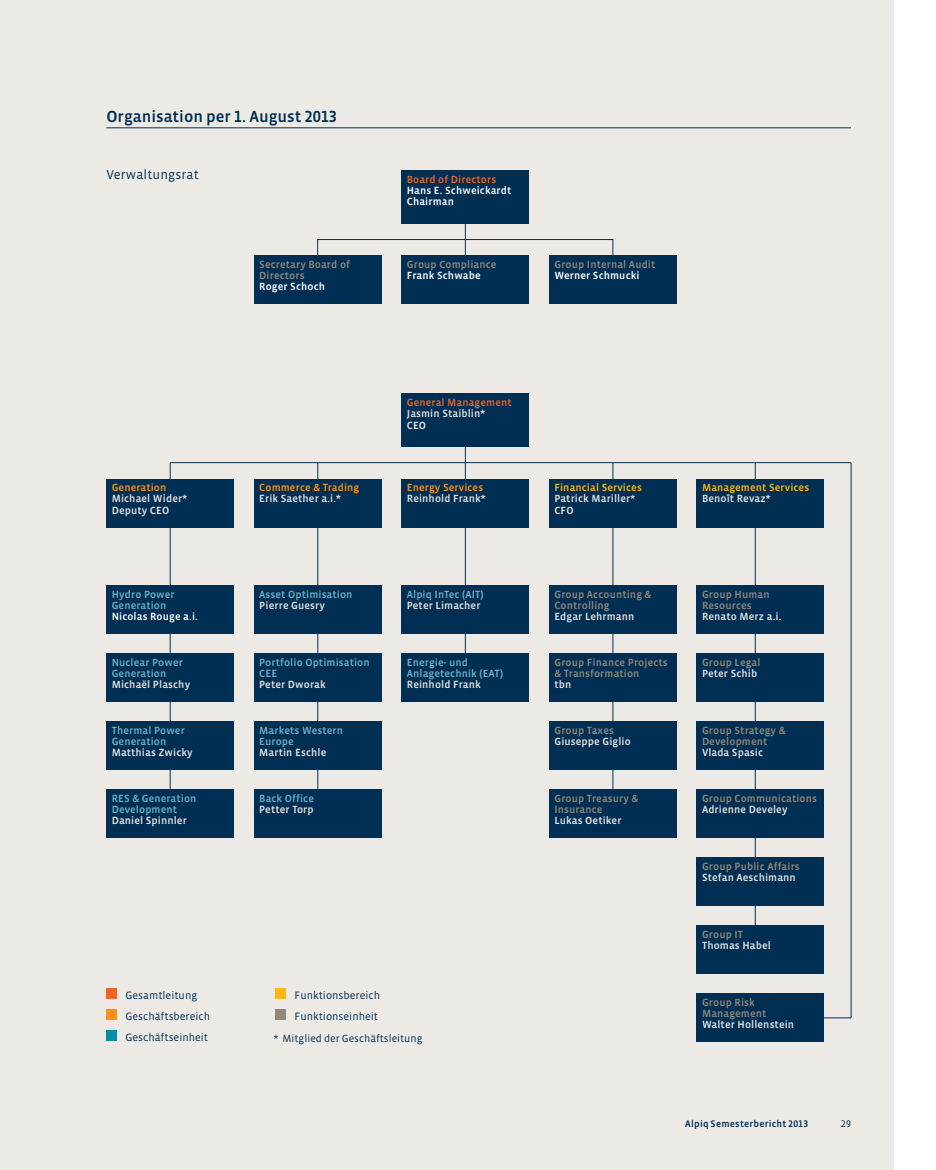
<style>
.page{position:relative;width:936px;height:1170px;background:#fff}
.page>*{position:absolute;margin:0;border:0;box-sizing:border-box;transform-origin:0 0}
.t1{font:500 16.5px "Vista Sans OTCE";color:#002f53}
.t2{font:13.2px "Vista Sans OTCE";letter-spacing:.01em;color:#002f53}
.t3{font:10.95px/21.3px "Vista Sans OTCE";color:#002f53}
.t4{font:500 10.65px/11.2px "Vista Sans OTCE";letter-spacing:.01em;color:#e6e2de}
.t5{font:500 10.65px/11.2px "Vista Sans OTCE";letter-spacing:.01em;color:#938779}
.t6{font:500 10.65px/11.2px "Vista Sans OTCE";letter-spacing:.01em;color:#6dafc9}
.t7{font:500 10.65px/11.2px "Vista Sans OTCE";letter-spacing:.01em;color:#fff}
.t8{font:500 10.65px "Vista Sans OTCE";letter-spacing:.01em;color:#f7931d}
.t9{font:500 10.65px "Vista Sans OTCE";letter-spacing:.01em;color:#fcb814}
.t10{font:500 10.65px "Vista Sans OTCE";letter-spacing:.01em;color:#f36421}
.t11{font:10.65px "Vista Sans OTCE";color:#002f53}
.t12{font:500 9.75px "Vista Sans OTCE";letter-spacing:.02em;color:#002f53}
.t13{font:9.75px "Vista Sans OTCE";color:#002f53}
</style>
<div class="page">
<div style="left:0;top:0;width:893px;height:1169px;background:#edeae6"></div>
<hr style="left:170px;top:462px;width:680px;height:1px;background:#002f53">
<hr style="left:170px;top:462px;width:1px;height:346px;background:#002f53">
<hr style="left:317px;top:462px;width:1px;height:357px;background:#002f53">
<hr style="left:465px;top:420px;width:1px;height:260px;background:#002f53">
<hr style="left:612px;top:462px;width:1px;height:346px;background:#002f53">
<hr style="left:755px;top:462px;width:1px;height:484px;background:#002f53">
<hr style="left:465px;top:189px;width:1px;height:77px;background:#002f53">
<hr style="left:317px;top:239px;width:296px;height:1px;background:#002f53">
<hr style="left:106px;top:127px;width:744px;height:1px;background:#002f53">
<hr style="left:850px;top:462px;width:1px;height:555px;background:#002f53">
<div style="left:106px;top:988px;width:11px;height:10px;background:#f36421"></div>
<div style="left:106px;top:1009px;width:11px;height:10px;background:#f7931d"></div>
<div style="left:106px;top:1030px;width:11px;height:11px;background:#008daa"></div>
<div style="left:275px;top:988px;width:11px;height:10px;background:#fcb814"></div>
<div style="left:275px;top:1009px;width:11px;height:10px;background:#938779"></div>
<hr style="left:317px;top:239px;width:1px;height:48px;background:#002f53">
<hr style="left:612px;top:239px;width:1px;height:48px;background:#002f53">
<hr style="left:739px;top:1017px;width:112px;height:1px;background:#002f53">
<div style="left:254px;top:255px;width:127px;height:49px;background:#002f53"></div>
<div style="left:401px;top:255px;width:128px;height:49px;background:#002f53"></div>
<div style="left:549px;top:255px;width:127px;height:49px;background:#002f53"></div>
<div style="left:401px;top:170px;width:128px;height:53px;background:#002f53"></div>
<div style="left:106px;top:478px;width:128px;height:49px;background:#002f53"></div>
<div style="left:106px;top:585px;width:128px;height:49px;background:#002f53"></div>
<div style="left:106px;top:653px;width:128px;height:49px;background:#002f53"></div>
<div style="left:106px;top:721px;width:128px;height:49px;background:#002f53"></div>
<div style="left:106px;top:789px;width:128px;height:49px;background:#002f53"></div>
<div style="left:254px;top:478px;width:127px;height:49px;background:#002f53"></div>
<div style="left:254px;top:585px;width:127px;height:49px;background:#002f53"></div>
<div style="left:254px;top:653px;width:127px;height:49px;background:#002f53"></div>
<div style="left:254px;top:721px;width:127px;height:49px;background:#002f53"></div>
<div style="left:254px;top:789px;width:127px;height:49px;background:#002f53"></div>
<div style="left:549px;top:478px;width:127px;height:49px;background:#002f53"></div>
<div style="left:549px;top:585px;width:127px;height:49px;background:#002f53"></div>
<div style="left:549px;top:653px;width:127px;height:49px;background:#002f53"></div>
<div style="left:549px;top:721px;width:127px;height:49px;background:#002f53"></div>
<div style="left:549px;top:789px;width:127px;height:49px;background:#002f53"></div>
<div style="left:401px;top:478px;width:128px;height:49px;background:#002f53"></div>
<div style="left:401px;top:585px;width:128px;height:49px;background:#002f53"></div>
<div style="left:401px;top:653px;width:128px;height:49px;background:#002f53"></div>
<div style="left:696px;top:478px;width:128px;height:49px;background:#002f53"></div>
<div style="left:696px;top:585px;width:128px;height:49px;background:#002f53"></div>
<div style="left:696px;top:653px;width:128px;height:49px;background:#002f53"></div>
<div style="left:696px;top:721px;width:128px;height:49px;background:#002f53"></div>
<div style="left:696px;top:789px;width:128px;height:49px;background:#002f53"></div>
<div style="left:696px;top:857px;width:128px;height:49px;background:#002f53"></div>
<div style="left:696px;top:925px;width:128px;height:49px;background:#002f53"></div>
<div style="left:696px;top:993px;width:128px;height:49px;background:#002f53"></div>
<div style="left:401px;top:393px;width:128px;height:53px;background:#002f53"></div>
<h1 class="t1" style="left:106px;top:108px;width:232px">Organisation per 1. August 2013</h1>
<p class="t2" style="left:106px;top:168px;width:94px">Verwaltungsrat</p>
<p class="t5" style="left:259px;top:259px;width:92px">Secretary Board of<br>Directors</p>
<p class="t7" style="left:259px;top:281px;width:67px">Roger Schoch</p>
<p class="t10" style="left:407px;top:174px;width:91px">Board of Directors</p>
<p class="t7" style="left:407px;top:185px;width:106px">Hans E. Schweickardt<br>Chairman</p>
<p class="t5" style="left:407px;top:259px;width:91px">Group Compliance</p>
<p class="t7" style="left:407px;top:270px;width:75px">Frank Schwabe</p>
<p class="t8" style="left:112px;top:482px;width:56px">Generation</p>
<p class="t4" style="left:112px;top:493px;width:77px">Michael Wider*<br>Deputy CEO</p>
<p class="t6" style="left:112px;top:588px;width:65px">Hydro Power<br>Generation</p>
<p class="t7" style="left:112px;top:611px;width:88px">Nicolas Rouge a.i.</p>
<p class="t6" style="left:112px;top:656px;width:73px">Nuclear Power<br>Generation</p>
<p class="t4" style="left:112px;top:679px;width:80px">Michaël Plaschy</p>
<p class="t6" style="left:112px;top:724px;width:75px">Thermal Power<br>Generation</p>
<p class="t4" style="left:112px;top:747px;width:83px">Matthias Zwicky</p>
<p class="t6" style="left:112px;top:792px;width:86px">RES &amp; Generation<br>Development</p>
<p class="t4" style="left:112px;top:815px;width:77px">Daniel Spinnler</p>
<p class="t10" style="left:407px;top:397px;width:106px">General Management</p>
<p class="t4" style="left:407px;top:408px;width:80px">Jasmin Staiblin*<br>CEO</p>
<p class="t8" style="left:259px;top:482px;width:101px">Commerce &amp; Trading</p>
<p class="t4" style="left:259px;top:493px;width:83px">Erik Saether a.i.*</p>
<p class="t8" style="left:407px;top:482px;width:78px">Energy Services</p>
<p class="t4" style="left:407px;top:493px;width:80px">Reinhold Frank*</p>
<p class="t6" style="left:259px;top:588px;width:95px">Asset Optimisation</p>
<p class="t4" style="left:259px;top:599px;width:67px">Pierre Guesry</p>
<p class="t6" style="left:407px;top:588px;width:78px">Alpiq InTec (AIT)</p>
<p class="t4" style="left:407px;top:599px;width:75px">Peter Limacher</p>
<p class="t6" style="left:259px;top:656px;width:112px">Portfolio Optimisation<br>CEE</p>
<p class="t4" style="left:259px;top:679px;width:68px">Peter Dworak</p>
<p class="t6" style="left:259px;top:724px;width:85px">Markets Western<br>Europe</p>
<p class="t4" style="left:259px;top:747px;width:69px">Martin Eschle</p>
<p class="t6" style="left:259px;top:792px;width:56px">Back Office</p>
<p class="t4" style="left:259px;top:804px;width:56px">Petter Torp</p>
<p class="t6" style="left:407px;top:656px;width:98px">Energie- und<br>Anlagetechnik (EAT)</p>
<p class="t4" style="left:407px;top:679px;width:75px">Reinhold Frank</p>
<p class="t3" style="left:125px;top:984px;width:86px">Gesamtleitung<br>Geschäftsbereich<br>Geschäftseinheit</p>
<p class="t3" style="left:294px;top:984px;width:87px">Funktionsbereich<br>Funktionseinheit</p>
<p class="t11" style="left:274px;top:1032px;width:150px">* Mitglied der Geschäftsleitung</p>
<p class="t5" style="left:554px;top:259px;width:102px">Group Internal Audit</p>
<p class="t7" style="left:554px;top:270px;width:87px">Werner Schmucki</p>
<p class="t9" style="left:554px;top:482px;width:89px">Financial Services</p>
<p class="t4" style="left:554px;top:493px;width:82px">Patrick Mariller*<br>CFO</p>
<p class="t5" style="left:554px;top:588px;width:98px">Group Accounting &amp;<br>Controlling</p>
<p class="t4" style="left:554px;top:611px;width:81px">Edgar Lehrmann</p>
<p class="t5" style="left:554px;top:656px;width:115px">Group Finance Projects &amp; Transformation</p>
<p class="t4" style="left:554px;top:679px;width:18px">tbn</p>
<p class="t5" style="left:554px;top:724px;width:61px">Group Taxes</p>
<p class="t4" style="left:554px;top:736px;width:78px">Giuseppe Giglio</p>
<p class="t5" style="left:554px;top:792px;width:85px">Group Treasury &amp;<br>Insurance</p>
<p class="t4" style="left:554px;top:815px;width:69px">Lukas Oetiker</p>
<p class="t9" style="left:702px;top:482px;width:109px">Management Services</p>
<p class="t4" style="left:702px;top:493px;width:70px">Benoît Revaz*</p>
<p class="t5" style="left:702px;top:588px;width:69px">Group Human<br>Resources</p>
<p class="t4" style="left:702px;top:611px;width:81px">Renato Merz a.i.</p>
<p class="t5" style="left:702px;top:656px;width:60px">Group Legal</p>
<p class="t4" style="left:702px;top:667px;width:57px">Peter Schib</p>
<p class="t5" style="left:702px;top:724px;width:85px">Group Strategy &amp;<br>Development</p>
<p class="t4" style="left:702px;top:747px;width:63px">Vlada Spasic</p>
<p class="t5" style="left:702px;top:792px;width:117px">Group Communications</p>
<p class="t4" style="left:702px;top:804px;width:87px">Adrienne Develey</p>
<p class="t5" style="left:702px;top:860px;width:99px">Group Public Affairs</p>
<p class="t4" style="left:702px;top:872px;width:95px">Stefan Aeschimann</p>
<p class="t5" style="left:702px;top:928px;width:43px">Group IT</p>
<p class="t4" style="left:702px;top:940px;width:70px">Thomas Habel</p>
<p class="t5" style="left:702px;top:996px;width:66px">Group Risk<br>Management</p>
<p class="t4" style="left:702px;top:1019px;width:94px">Walter Hollenstein</p>
<p class="t12" style="left:685px;top:1118px;width:124px">Alpiq Semesterbericht 2013</p>
<p class="t13" style="left:840px;top:1118px;width:12px">29</p>
</div>
